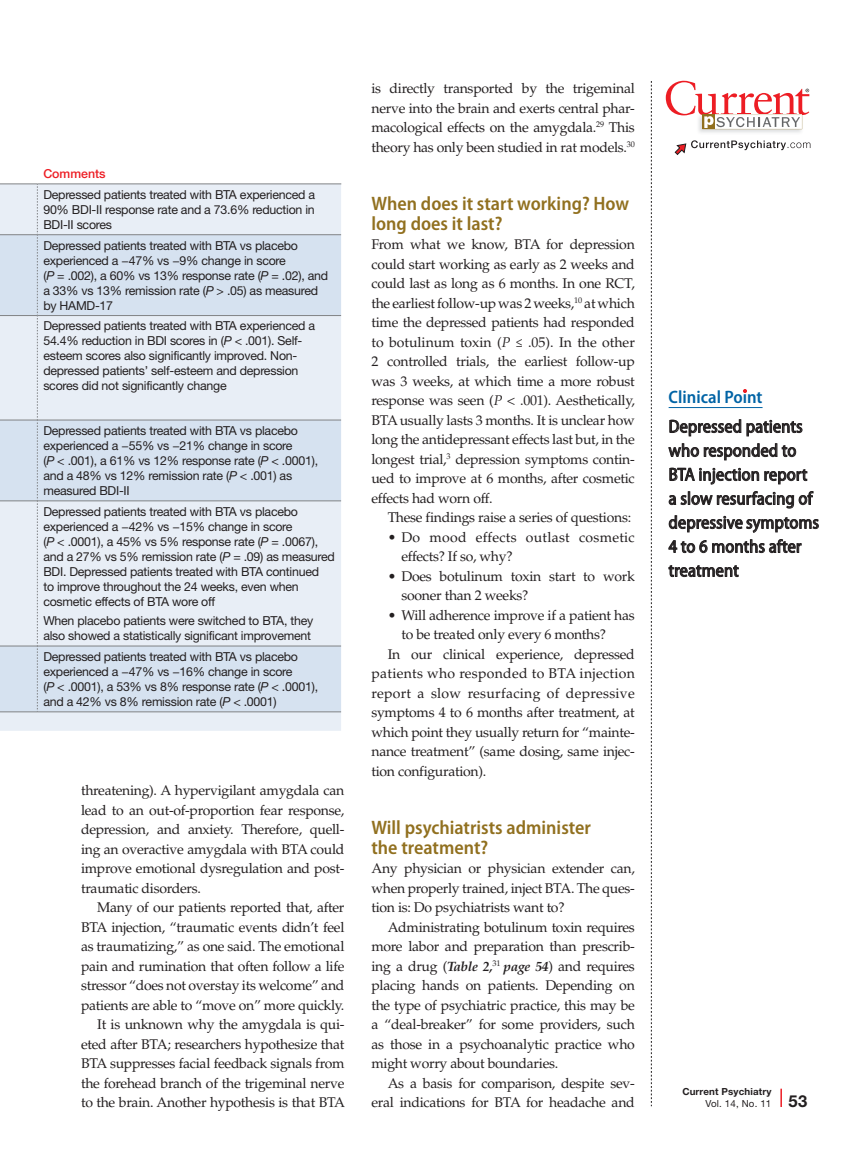
<style>
.page{position:relative;width:851px;height:1161px;background:#fff}
.page>*{position:absolute;margin:0;border:0;box-sizing:border-box;transform-origin:0 0}
.t1{font:600 semi-condensed 19.5px/19.5px "Myriad Pro";color:#91701f}
.Clinical_Point{font:semi-condensed 18px/24px "Myriad Pro";letter-spacing:.005em;color:#231f20}
.t2{font:600 semi-condensed 18px "Myriad Pro";color:#0063a5}
.Body_2{font:14.1px/19.5px "Palatino LT Std";letter-spacing:-.02em;color:#231f20;text-align:justify}
.Body_1{font:14.1px/19.5px "Palatino LT Std";letter-spacing:-.02em;color:#231f20;text-align:justify}
.Body_Bullets{font:14.1px/19.5px "Palatino LT Std";letter-spacing:-.02em;color:#231f20}
.Body_Bullets-2{font:14.1px/19.5px "Palatino LT Std";letter-spacing:.02em;color:#231f20}
.t3{font:12.3px/15px "Helvetica Neue LT Std";letter-spacing:-.02em;color:#231f20}
.t4{font:500 12.3px "Helvetica Neue LT Std";color:#ed1d24}
.t5{font:700 9.75px/12px "Helvetica Neue LT Std";letter-spacing:.015em;color:#231f20}
.s1{font-style:italic}
.s2{font-weight:700;font-style:italic;font-size:13.5px}
.s3{font-weight:400}
.s4{font-size:16.5px}
</style>
<div class="page">
<svg style="left:651px;top:81px;width:1px;height:1025px"></svg>
<svg style="left:780px;top:1089px;width:1px;height:18px"></svg>
<svg style="left:674px;top:140px;width:136px;height:15px"></svg>
<img style="left:698px;top:129px;width:105px;height:4px">
<svg style="left:665px;top:81px;width:144px;height:48px"></svg>
<hr style="left:668px;top:407px;width:94px;height:1px;background:#0063a5">
<svg style="left:669px;top:419px;width:133px;height:18px"></svg>
<svg style="left:668px;top:443px;width:139px;height:42px"></svg>
<svg style="left:668px;top:491px;width:145px;height:18px"></svg>
<svg style="left:669px;top:515px;width:149px;height:18px"></svg>
<svg style="left:668px;top:539px;width:133px;height:15px"></svg>
<svg style="left:668px;top:565px;width:70px;height:13px"></svg>
<svg style="left:743px;top:389px;width:4px;height:4px"></svg>
<div style="left:0;top:185px;width:341px;height:546px;background:#e8eef6"></div>
<svg style="left:0;top:235px;width:341px;height:477px;background:#dee7f2"></svg>
<svg style="left:37px;top:185px;width:1px;height:527px"></svg>
<hr style="left:0;top:712px;width:37px;height:1px;background:#808285">
<hr style="left:37px;top:712px;width:304px;height:1px;background:#808285">
<hr style="left:0;top:501px;width:37px;height:1px;background:#808285">
<hr style="left:37px;top:501px;width:304px;height:1px;background:#808285">
<hr style="left:0;top:646px;width:37px;height:1px;background:#808285">
<hr style="left:37px;top:646px;width:304px;height:1px;background:#808285">
<hr style="left:0;top:315px;width:37px;height:1px;background:#808285">
<hr style="left:37px;top:315px;width:304px;height:1px;background:#808285">
<hr style="left:0;top:420px;width:37px;height:1px;background:#808285">
<hr style="left:37px;top:420px;width:304px;height:1px;background:#808285">
<hr style="left:0;top:184px;width:37px;height:1px;background:#808285">
<hr style="left:37px;top:184px;width:304px;height:1px;background:#808285">
<hr style="left:0;top:234px;width:37px;height:1px;background:#808285">
<hr style="left:37px;top:234px;width:304px;height:1px;background:#808285">
<p class="t4" style="left:43px;top:166px;width:64px">Comments</p>
<p class="t3" style="left:43px;top:187px;width:273px;text-align:justify">Depressed patients treated with BTA experienced a 90% BDI-II response rate and a 73.6% reduction in BDI-II scores</p>
<p class="t3" style="left:43px;top:238px;width:286px">Depressed patients treated with BTA vs placebo experienced a −47% vs −9% change in score<br>(<span class="s1">P</span> = .002), a 60% vs 13% response rate (<span class="s1">P</span> = .02), and a 33% vs 13% remission rate (<span class="s1">P</span> &gt; .05) as measured by HAMD-17</p>
<p class="t3" style="left:43px;top:318px;width:273px">Depressed patients treated with BTA experienced a 54.4% reduction in BDI scores in (<span class="s1">P</span> &lt; .001). Self&shy;esteem scores also significantly improved. Non&shy;depressed patients’ self-esteem and depression scores did not significantly change</p>
<p class="t3" style="left:43px;top:423px;width:276px">Depressed patients treated with BTA vs placebo experienced a −55% vs −21% change in score<br>(<span class="s1">P</span> &lt; .001), a 61% vs 12% response rate (<span class="s1">P</span> &lt; .0001), and a 48% vs 12% remission rate (<span class="s1">P</span> &lt; .001) as measured BDI-II</p>
<p class="t3" style="left:43px;top:504px;width:293px">Depressed patients treated with BTA vs placebo experienced a −42% vs −15% change in score<br>(<span class="s1">P</span> &lt; .0001), a 45% vs 5% response rate (<span class="s1">P</span> = .0067), and a 27% vs 5% remission rate (<span class="s1">P</span> = .09) as measured BDI. Depressed patients treated with BTA continued<br>to improve throughout the 24 weeks, even when cosmetic effects of BTA wore off</p>
<p class="t3" style="left:43px;top:613px;width:271px">When placebo patients were switched to BTA, they also showed a statistically significant improvement</p>
<p class="t3" style="left:43px;top:649px;width:276px">Depressed patients treated with BTA vs placebo experienced a −47% vs −16% change in score<br>(<span class="s1">P</span> &lt; .0001), a 53% vs 8% response rate (<span class="s1">P</span> &lt; .0001), and a 42% vs 8% remission rate (<span class="s1">P</span> &lt; .0001)</p>
<p class="Body_2" style="left:81px;top:781px;width:265px">threatening). A hypervigilant amygdala can lead to an out-of-proportion fear response, depression, and anxiety. Therefore, quell&shy;ing an overactive amygdala with BTA could improve emotional dysregulation and post&shy;traumatic disorders.</p>
<p class="Body_2" style="left:81px;top:898px;width:265px;text-indent:16px">Many of our patients reported that, after BTA injection, “traumatic events didn’t feel as traumatizing,” as one said. The emotional pain and rumination that often follow a life stressor “does not overstay its welcome” and patients are able to “move on” more quickly.</p>
<p class="Body_2" style="left:81px;top:1015px;width:266px;text-indent:16px">It is unknown why the amygdala is qui&shy;eted after BTA; researchers hypothesize that BTA suppresses facial feedback signals from the forehead branch of the trigeminal nerve to the brain. Another hypothesis is that BTA</p>
<p class="Body_2" style="left:371px;top:79px;width:265px">is directly transported by the trigeminal nerve into the brain and exerts central phar&shy;macological effects on the amygdala.<sup>29</sup> This theory has only been studied in rat models.<sup>30</sup></p>
<h1 class="t1" style="left:371px;top:193px;width:259px">When does it start working? How long does it last?</h1>
<p class="Body_1" style="left:371px;top:235px;width:265px">From what we know, BTA for depression could start working as early as 2 weeks and could last as long as 6 months. In one RCT, the earliest follow-up was 2 weeks,<sup>10</sup> at which time the depressed patients had responded to botulinum toxin (<span class="s1">P</span> ≤ .05). In the other 2 controlled trials, the earliest follow-up was 3 weeks, at which time a more robust response was seen (<span class="s1">P</span> &lt; .001). Aesthetically, BTA usually lasts 3 months. It is unclear how long the antidepressant effects last but, in the longest trial,<sup>3</sup> depression symptoms contin&shy;ued to improve at 6 months, after cosmetic effects had worn off.</p>
<p class="Body_Bullets" style="left:387px;top:508px;width:245px">These findings raise a series of questions:</p>
<p class="Body_Bullets-2" style="left:401px;top:527px;width:235px;text-indent:-14px">• Do mood effects outlast cosmetic effects? If so, why?</p>
<p class="Body_Bullets" style="left:401px;top:566px;width:235px;text-indent:-14px">• Does botulinum toxin start to work sooner than 2 weeks?</p>
<p class="Body_Bullets" style="left:401px;top:605px;width:235px;text-indent:-14px">• Will adherence improve if a patient has to be treated only every 6 months?</p>
<p class="Body_Bullets" style="left:371px;top:644px;width:265px;text-align:justify;text-indent:16px">In our clinical experience, depressed patients who responded to BTA injection report a slow resurfacing of depressive symptoms 4 to 6 months after treatment, at which point they usually return for “mainte&shy;nance treatment” (same dosing, same injec&shy;tion configuration).</p>
<h1 class="t1" style="left:371px;top:817px;width:221px">Will psychiatrists administer the treatment?</h1>
<p class="Body_1" style="left:371px;top:859px;width:265px">Any physician or physician extender can, when properly trained, inject BTA. The ques&shy;tion is: Do psychiatrists want to?</p>
<p class="Body_2" style="left:371px;top:917px;width:265px;text-indent:16px">Administrating botulinum toxin requires more labor and preparation than prescrib&shy;ing a drug (<span class="s2">Table 2,</span><sup>31</sup> <span class="s2">page 54</span>) and requires placing hands on patients. Depending on the type of psychiatric practice, this may be a “deal-breaker” for some providers, such as those in a psychoanalytic practice who might worry about boundaries.</p>
<p class="Body_2" style="left:371px;top:1073px;width:265px;text-align:right">As a basis for comparison, despite sev&shy;eral indications for BTA for headache and</p>
<p class="t2" style="left:668px;top:386px;width:95px">Clinical Point</p>
<p class="Clinical_Point" style="left:668px;top:414px;width:152px">Depressed patients who responded to<br>BTA injection report a slow resurfacing of depressive symptoms<br>4 to 6 months after treatment</p>
<p class="t5" style="left:705px;top:1085px;width:103px;text-indent:-23px">Current Psychiatry<br><span class="s3">Vol. 14, No. 11</span> <span class="s4">53</span></p>
</div>
